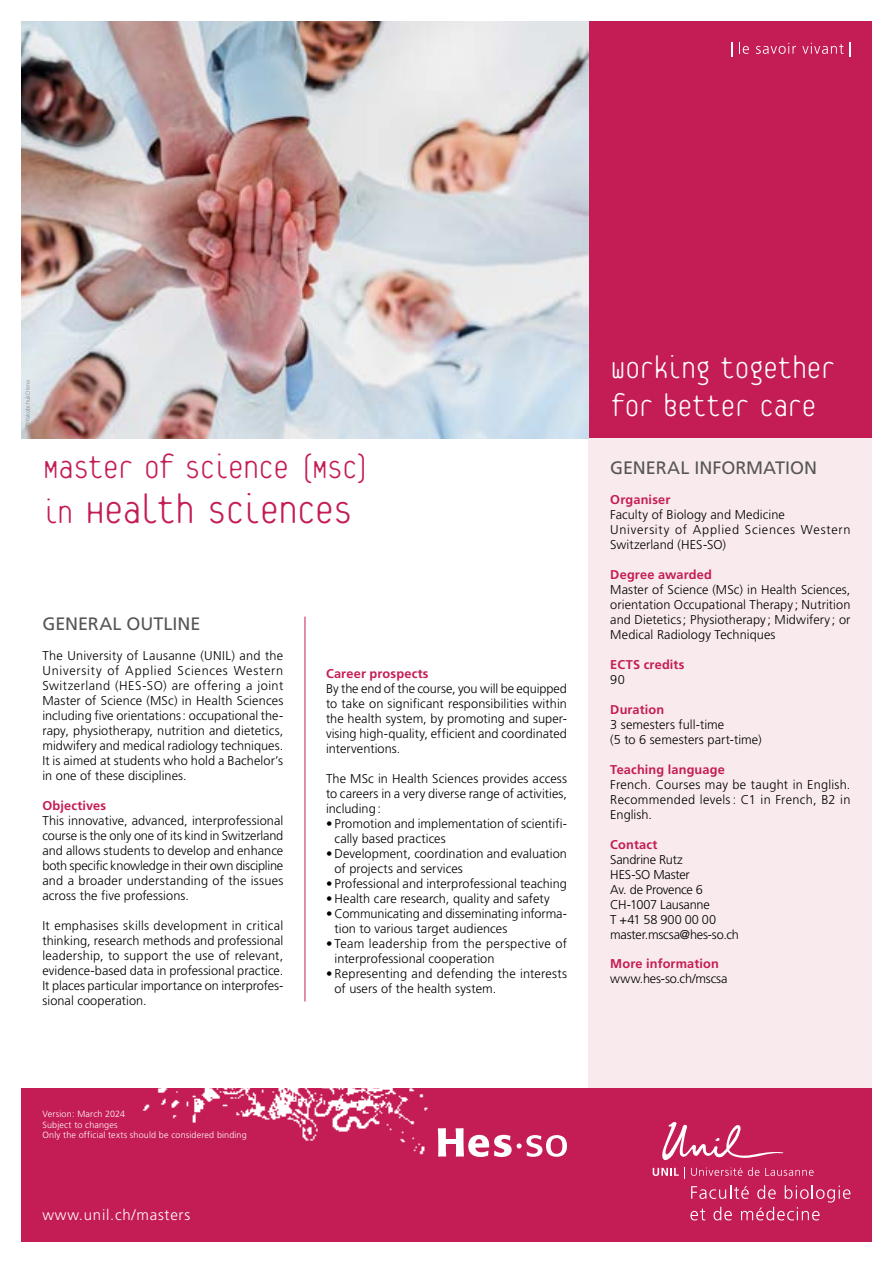
<style>
.page{position:relative;width:893px;height:1263px;background:#fff}
.page>*{position:absolute;margin:0;border:0;box-sizing:border-box;transform-origin:0 0}
.t1{font:100 45px "Platelet OT";letter-spacing:-.055em;color:#c41c54}
.t2{font:100 36.75px "Platelet OT";letter-spacing:-.055em;color:#c41c54}
.t3{font:100 34.5px/37.5px "Platelet OT";letter-spacing:-.05em;color:#fff}
.t4{font:18px "Frutiger LT Std";color:#565655}
.t5{font:300 15px "Frutiger LT Std";letter-spacing:.05em;color:#fff}
.t6{font:300 12.75px/15px "Frutiger LT Std";letter-spacing:.005em;color:#000;text-align:justify}
.t7{font:700 12.75px "Frutiger LT Std";letter-spacing:.01em;color:#c41c54}
.t8{font:300 12.75px/15px "Frutiger LT Std";letter-spacing:-.02em;color:#000}
.t9{font:300 9px/10.8px "Frutiger LT Std";letter-spacing:.015em;color:#fff}
.t10{font:300 6px "Frutiger LT Std";color:#868786}
.s1{font-size:36.75px}
</style>
<div class="page">
<div style="left:588px;top:438px;width:284px;height:661px;background:#f9ebed"></div>
<div style="left:21px;top:1089px;width:851px;height:153px;background:#c41c54"></div>
<img style="left:131px;top:1088px;width:305px;height:67px">
<svg style="left:653px;top:1122px;width:161px;height:56px"></svg>
<svg style="left:690px;top:1185px;width:160px;height:35px"></svg>
<div style="left:588px;top:21px;width:284px;height:417px;background:#c41c54"></div>
<svg style="left:731px;top:43px;width:1px;height:14px"></svg>
<svg style="left:739px;top:43px;width:10px;height:11px"></svg>
<svg style="left:756px;top:43px;width:40px;height:11px"></svg>
<svg style="left:802px;top:43px;width:41px;height:11px"></svg>
<svg style="left:849px;top:43px;width:1px;height:14px"></svg>
<hr style="left:305px;top:617px;width:1px;height:384px;background:#c41c54">
<img style="left:21px;top:21px;width:567px;height:417px">
<svg style="left:438px;top:1128px;width:129px;height:29px"></svg>
<p class="t10" style="left:24px;top:427px;width:49px;rotate:-90deg">©YakobchukOlena</p>
<h2 class="t2" style="left:42px;top:451px;width:330px">Master of Science (MSc)</h2>
<h1 class="t1" style="left:42px;top:490px;width:312px"><span class="s1">in</span> Health Sciences</h1>
<h3 class="t4" style="left:42px;top:613px;width:160px">GENERAL OUTLINE</h3>
<p class="t6" style="left:42px;top:648px;width:242px">The University of Lausanne (UNIL) and the University of Applied Sciences Western Switzerland (HES-SO) are offering a joint Master of Science (MSc) in Health Sciences including five orientations: occupational the&shy;rapy, physiotherapy, nutrition and dietetics, midwifery and medical radiology techniques.<br>It is aimed at students who hold a Bachelor’s in one of these disciplines.</p>
<p class="t7" style="left:42px;top:798px;width:65px">Objectives</p>
<p class="t6" style="left:42px;top:813px;width:242px">This innovative, advanced, interprofessional course is the only one of its kind in Switzerland and allows students to develop and enhance both specific knowledge in their own discipline and a broader understanding of the issues across the five professions.</p>
<p class="t6" style="left:42px;top:918px;width:242px">It emphasises skills development in critical thinking, research methods and professional leadership, to support the use of relevant, evidence-based data in professional practice.<br>It places particular importance on interprofes&shy;sional cooperation.</p>
<p class="t7" style="left:326px;top:666px;width:104px">Career prospects</p>
<p class="t6" style="left:326px;top:681px;width:242px">By the end of the course, you will be equipped to take on significant responsibilities within the health system, by promoting and super&shy;vising high-quality, efficient and coordinated interventions.</p>
<p class="t6" style="left:326px;top:771px;width:243px">The MSc in Health Sciences provides access to careers in a very diverse range of activities, including:</p>
<p class="t6" style="left:334px;top:816px;width:234px;text-indent:-9px">• Promotion and implementation of scientifi&shy;cally based practices</p>
<p class="t6" style="left:334px;top:846px;width:234px;text-indent:-9px">• Development, coordination and evaluation of projects and services</p>
<p class="t6" style="left:326px;top:876px;width:242px">• Professional and interprofessional teaching</p>
<p class="t6" style="left:326px;top:891px;width:225px">• Health care research, quality and safety</p>
<p class="t6" style="left:334px;top:906px;width:234px;text-indent:-9px">• Communicating and disseminating informa&shy;tion to various target audiences</p>
<p class="t6" style="left:334px;top:936px;width:234px;text-indent:-9px">• Team leadership from the perspective of interprofessional cooperation</p>
<p class="t6" style="left:334px;top:966px;width:234px;text-indent:-9px">• Representing and defending the interests of users of the health system.</p>
<p class="t9" style="left:43px;top:1108px;width:206px">Version: March 2024<br>Subject to changes<br>Only the official texts should be considered binding</p>
<p class="t5" style="left:43px;top:1207px;width:149px">www.unil.ch/masters</p>
<h3 class="t3" style="left:610px;top:352px;width:227px">working together for better care</h3>
<h3 class="t4" style="left:610px;top:457px;width:208px">GENERAL INFORMATION</h3>
<p class="t7" style="left:610px;top:492px;width:62px">Organiser</p>
<p class="t6" style="left:610px;top:507px;width:242px;text-align:left">Faculty of Biology and Medicine<br>University of Applied Sciences Western<br>Switzerland (HES-SO)</p>
<p class="t7" style="left:610px;top:567px;width:103px">Degree awarded</p>
<p class="t6" style="left:610px;top:582px;width:242px">Master of Science (MSc) in Health Sciences, orientation Occupational Therapy ; Nutrition and Dietetics; Physiotherapy ; Midwifery ; or Medical Radiology Techniques</p>
<p class="t7" style="left:610px;top:657px;width:76px">ECTS credits</p>
<p class="t6" style="left:610px;top:672px;width:16px">90</p>
<p class="t7" style="left:610px;top:702px;width:55px">Duration</p>
<p class="t6" style="left:610px;top:717px;width:153px">3 semesters full-time<br>(5 to 6 semesters part-time)</p>
<p class="t7" style="left:610px;top:762px;width:116px">Teaching language</p>
<p class="t6" style="left:610px;top:777px;width:242px">French. Courses may be taught in English.<br>Recommended levels: C1 in French, B2 in English.</p>
<p class="t7" style="left:610px;top:837px;width:49px">Contact</p>
<p class="t8" style="left:610px;top:852px;width:130px">Sandrine Rutz<br>HES-SO Master<br>Av. de Provence 6<br>CH-1007 Lausanne<br>T +41 58 900 00 00 master.mscsa@hes-so.ch</p>
<p class="t7" style="left:610px;top:956px;width:110px">More information</p>
<p class="t6" style="left:610px;top:971px;width:119px">www.hes-so.ch/mscsa</p>
</div>
